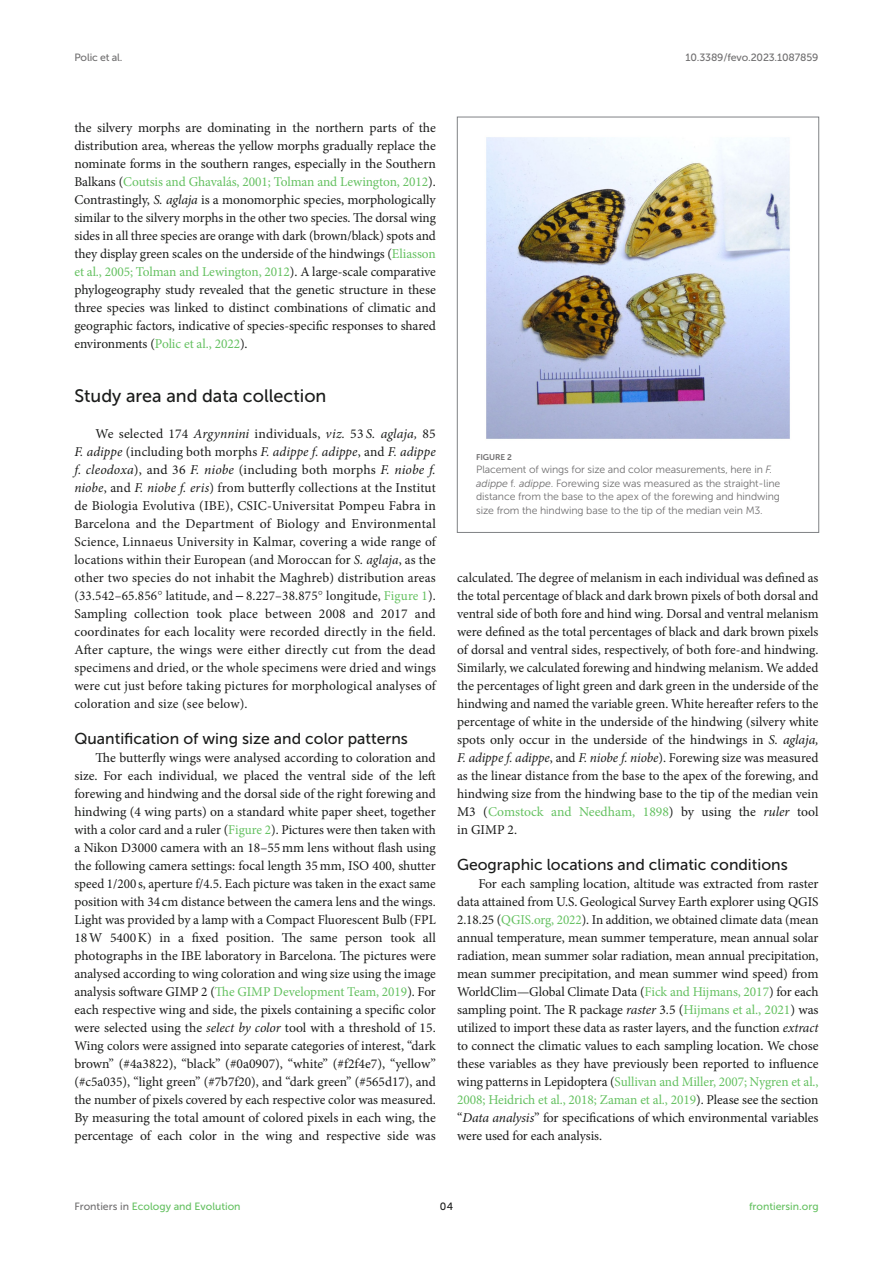
<style>
.page{position:relative;width:893px;height:1263px;background:#fff}
.page>*{position:absolute;margin:0;border:0;box-sizing:border-box;transform-origin:0 0}
.HEAD_2{font:18px "Museo Sans 500";color:#1b1c1b}
.HEAD_3{font:15.75px "Museo Sans 500";color:#1b1c1b}
.TEXT_FLUSH{font:13.5px/18px "Minion Pro";letter-spacing:-.005em;color:#1b1c1b;text-align:justify}
.FIG_LEG{font:10.5px/13.5px "Museo Sans 300";letter-spacing:-.01em;color:#706f70}
.t1{font:10.5px "Museo Sans 500";color:#65c161}
.t2{font:10.5px "Museo Sans 500";letter-spacing:-.015em;color:#706f70}
.t3{font:10.5px "Museo Sans 500";color:#1b1c1b}
.FIG_HD{font:8.25px "Museo Sans 700";letter-spacing:-.01em;color:#706f70}
.s1{color:#65c161}
.s2{font-style:italic}
.s3{font-family:"STIX"}
.s4{font-family:"STIX General"}
.s5{color:#706f70}
</style>
<div class="page">
<img style="left:486px;top:137px;width:304px;height:302px">
<div style="left:457px;top:117px;width:362px;height:416px;border:1px solid #808285"></div>
<p class="t2" style="left:74px;top:51px;width:50px">Polic et al.</p>
<p class="t2" style="left:686px;top:51px;width:134px">10.3389/fevo.2023.1087859</p>
<p class="TEXT_FLUSH" style="left:74px;top:119px;width:363px">the silvery morphs are dominating in the northern parts of the distribution area, whereas the yellow morphs gradually replace the nominate forms in the southern ranges, especially in the Southern Balkans (<span class="s1">Coutsis and Ghavalás, 2001; Tolman and Lewington, 2012</span>).<br>Contrastingly, <span class="s2">S. aglaja</span> is a monomorphic species, morphologically similar to the silvery morphs in the other two species. The dorsal wing sides in all three species are orange with dark (brown/black) spots and they display green scales on the underside of the hindwings (<span class="s1">Eliasson et al., 2005; Tolman and Lewington, 2012</span>). A large-scale comparative phylogeography study revealed that the genetic structure in these three species was linked to distinct combinations of climatic and geographic factors, indicative of species-specific responses to shared environments (<span class="s1">Polic et al., 2022</span>).</p>
<p class="HEAD_2" style="left:74px;top:386px;width:254px">Study area and data collection</p>
<p class="TEXT_FLUSH" style="left:74px;top:425px;width:363px;text-indent:21px">We selected 174 <span class="s2">Argynnini</span> individuals, <span class="s2">viz.</span> 53 <span class="s2">S. aglaja,</span> 85<br><span class="s2">F. adippe</span> (including both morphs <span class="s2">F. adippe f. adippe</span>, and <span class="s2">F. adippe f. cleodoxa</span>), and 36 <span class="s2">F. niobe</span> (including both morphs <span class="s2">F. niobe f. niobe</span>, and <span class="s2">F. niobe f. eris</span>) from butterfly collections at the Institut de Biologia Evolutiva (IBE), CSIC-Universitat Pompeu Fabra in Barcelona and the Department of Biology and Environmental Science, Linnaeus University in Kalmar, covering a wide range of locations within their European (and Moroccan for <span class="s2">S. aglaja</span>, as the other two species do not inhabit the Maghreb) distribution areas (33.542–65.856<span class="s3">°</span> latitude, and<span class="s4">−</span>8.227–38.875<span class="s3">°</span> longitude, <span class="s1">Figure 1</span>).<br>Sampling collection took place between 2008 and 2017 and coordinates for each locality were recorded directly in the field.<br>After capture, the wings were either directly cut from the dead specimens and dried, or the whole specimens were dried and wings were cut just before taking pictures for morphological analyses of coloration and size (see below).</p>
<p class="HEAD_3" style="left:74px;top:730px;width:335px">Quantification of wing size and color patterns</p>
<p class="TEXT_FLUSH" style="left:74px;top:749px;width:363px;text-indent:21px">The butterfly wings were analysed according to coloration and size. For each individual, we placed the ventral side of the left forewing and hindwing and the dorsal side of the right forewing and hindwing (4 wing parts) on a standard white paper sheet, together with a color card and a ruler (<span class="s1">Figure 2</span>). Pictures were then taken with a Nikon D3000 camera with an 18–55mm lens without flash using the following camera settings: focal length 35mm, ISO 400, shutter speed 1/200 s, aperture f/4.5. Each picture was taken in the exact same position with 34 cm distance between the camera lens and the wings.<br>Light was provided by a lamp with a Compact Fluorescent Bulb (FPL 18W 5400K) in a fixed position. The same person took all photographs in the IBE laboratory in Barcelona. The pictures were analysed according to wing coloration and wing size using the image analysis software GIMP 2 (<span class="s1">The GIMP Development Team, 2019</span>). For each respective wing and side, the pixels containing a specific color were selected using the <span class="s2">select by color</span> tool with a threshold of 15.<br>Wing colors were assigned into separate categories of interest, “dark brown” (#4a3822), “black” (#0a0907), “white” (#f2f4e7), “yellow” (#c5a035), “light green” (#7b7f20), and “dark green” (#565d17), and the number of pixels covered by each respective color was measured.<br>By measuring the total amount of colored pixels in each wing, the percentage of each color in the wing and respective side was</p>
<p class="FIG_HD" style="left:476px;top:452px;width:37px">FIGURE 2</p>
<p class="FIG_LEG" style="left:476px;top:463px;width:306px">Placement of wings for size and color measurements, here in <span class="s2">F. adippe</span> f<span class="s2">. adippe</span>. Forewing size was measured as the straight-line distance from the base to the apex of the forewing and hindwing size from the hindwing base to the tip of the median vein M3.</p>
<p class="TEXT_FLUSH" style="left:457px;top:569px;width:363px">calculated. The degree of melanism in each individual was defined as the total percentage of black and dark brown pixels of both dorsal and ventral side of both fore and hind wing. Dorsal and ventral melanism were defined as the total percentages of black and dark brown pixels of dorsal and ventral sides, respectively, of both fore-and hindwing.<br>Similarly, we calculated forewing and hindwing melanism. We added the percentages of light green and dark green in the underside of the hindwing and named the variable green. White hereafter refers to the percentage of white in the underside of the hindwing (silvery white spots only occur in the underside of the hindwings in <span class="s2">S. aglaja, F. adippe f. adippe</span>, and <span class="s2">F. niobe f. niobe</span>). Forewing size was measured as the linear distance from the base to the apex of the forewing, and hindwing size from the hindwing base to the tip of the median vein M3 (<span class="s1">Comstock and Needham, 1898</span>) by using the <span class="s2">ruler</span> tool in GIMP 2.</p>
<p class="HEAD_3" style="left:457px;top:856px;width:332px">Geographic locations and climatic conditions</p>
<p class="TEXT_FLUSH" style="left:457px;top:875px;width:363px;text-indent:21px">For each sampling location, altitude was extracted from raster data attained from U.S. Geological Survey Earth explorer using QGIS 2.18.25 (<span class="s1">QGIS.org, 2022</span>). In addition, we obtained climate data (mean annual temperature, mean summer temperature, mean annual solar radiation, mean summer solar radiation, mean annual precipitation, mean summer precipitation, and mean summer wind speed) from WorldClim—Global Climate Data (<span class="s1">Fick and Hijmans, 2017</span>) for each sampling point. The R package <span class="s2">raster</span> 3.5 (<span class="s1">Hijmans et al., 2021</span>) was utilized to import these data as raster layers, and the function <span class="s2">extract </span>to connect the climatic values to each sampling location. We chose these variables as they have previously been reported to influence wing patterns in Lepidoptera (<span class="s1">Sullivan and Miller, 2007; Nygren et al., 2008; Heidrich et al., 2018; Zaman et al., 2019</span>). Please see the section “<span class="s2">Data analysis</span>” for specifications of which environmental variables were used for each analysis.</p>
<p class="t1" style="left:74px;top:1200px;width:168px"><span class="s5">Frontiers in</span> Ecology and Evolution</p>
<p class="t3" style="left:440px;top:1200px;width:15px">04</p>
<p class="t1" style="left:749px;top:1200px;width:71px">frontiersin.org</p>
</div>
